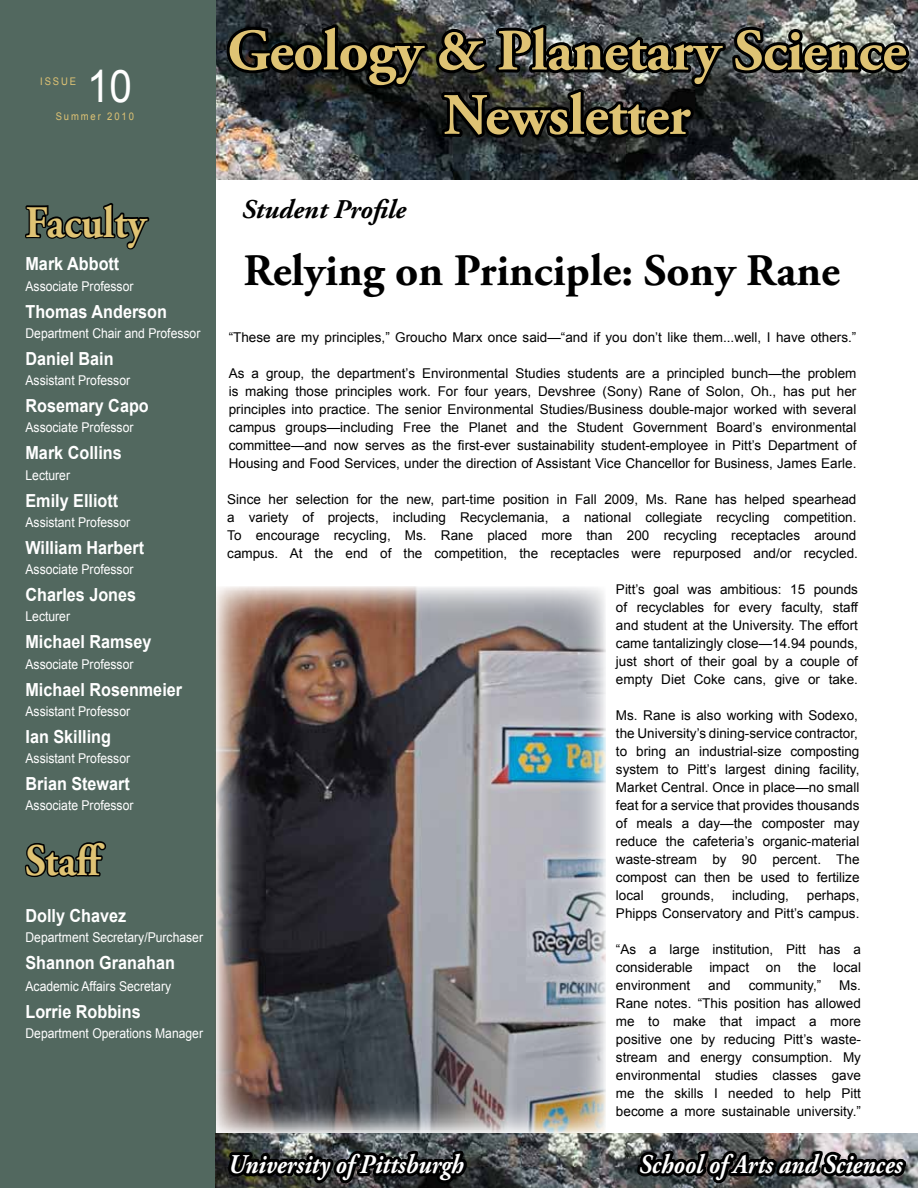
<style>
.page{position:relative;width:918px;height:1188px;background:#fff}
.page>*{position:absolute;margin:0;border:0;box-sizing:border-box;transform-origin:0 0}
.t1{font:700 58.5px/64.3px "Adobe Garamond Pro";letter-spacing:-.01em;color:#dfc374;text-align:center}
.t2{font:700 45px "Adobe Garamond Pro";color:#000}
.t3{font:700 45px "Adobe Garamond Pro";color:#dfc374;scale:.9 1}
.t4{font:45px "Arial";color:#fff;scale:.9 1}
.t5{font:italic 700 27px "Adobe Garamond Pro";color:#fff;scale:.9 1}
.t6{font:italic 700 27px "Adobe Garamond Pro";color:#000}
.t7{font:700 18px "Arial";color:#fff;scale:.9 1}
.t8{font:13.5px/18px "Arial";color:#000;text-align:justify}
.t9{font:13.5px "Arial";color:#fff;scale:.9 1}
.t10{font:10.5px "Arial";letter-spacing:.2em;color:#dfc374;scale:.9 1}
</style>
<div class="page">
<img style="left:216px;top:0;width:702px;height:180px">
<div style="left:0;top:0;width:216px;height:1188px;background:#52685f"></div>
<img style="left:216px;top:1134px;width:702px;height:54px">
<div style="left:214px;top:586px;width:393px;height:549px;background:#fff;opacity:.75"></div>
<svg style="left:25px;top:203px;width:125px;height:47px"></svg>
<svg style="left:25px;top:841px;width:81px;height:36px"></svg>
<svg style="left:224px;top:0;width:688px;height:141px;background:#333636"></svg>
<svg style="left:224px;top:1130px;width:247px;height:58px;background:#3a3d3d"></svg>
<svg style="left:634px;top:1133px;width:276px;height:55px;background:#515152"></svg>
<h2 class="t4" style="left:87px;top:61px;width:52px">10</h2>
<p class="t10" style="left:56px;top:111px;width:88px">Summer 2010</p>
<p class="t10" style="left:40px;top:75px;width:41px">ISSUE</p>
<h1 class="t1" style="left:227px;top:20px;width:681px">Geology &amp; Planetary Science<br>Newsletter</h1>
<h2 class="t3" style="left:26px;top:196px;width:136px">Faculty</h2>
<h3 class="t7" style="left:26px;top:254px;width:106px">Mark Abbott</h3>
<p class="t9" style="left:26px;top:278px;width:122px">Associate Professor</p>
<h3 class="t7" style="left:26px;top:301px;width:159px">Thomas Anderson</h3>
<p class="t9" style="left:26px;top:326px;width:196px">Department Chair and Professor</p>
<h3 class="t7" style="left:26px;top:348px;width:100px">Daniel Bain</h3>
<p class="t9" style="left:26px;top:373px;width:118px">Assistant Professor</p>
<h3 class="t7" style="left:26px;top:396px;width:139px">Rosemary Capo</h3>
<p class="t9" style="left:26px;top:420px;width:122px">Associate Professor</p>
<h3 class="t7" style="left:26px;top:443px;width:109px">Mark Collins</h3>
<p class="t9" style="left:26px;top:467px;width:51px">Lecturer</p>
<h3 class="t7" style="left:26px;top:490px;width:105px">Emily Elliott</h3>
<p class="t9" style="left:26px;top:515px;width:118px">Assistant Professor</p>
<h3 class="t7" style="left:26px;top:537px;width:133px">William Harbert</h3>
<p class="t9" style="left:26px;top:562px;width:122px">Associate Professor</p>
<h3 class="t7" style="left:26px;top:585px;width:125px">Charles Jones</h3>
<p class="t9" style="left:26px;top:609px;width:51px">Lecturer</p>
<h3 class="t7" style="left:26px;top:632px;width:142px">Michael Ramsey</h3>
<p class="t9" style="left:26px;top:656px;width:122px">Associate Professor</p>
<h3 class="t7" style="left:26px;top:679px;width:176px">Michael Rosenmeier</h3>
<p class="t9" style="left:26px;top:704px;width:118px">Assistant Professor</p>
<h3 class="t7" style="left:26px;top:726px;width:97px">Ian Skilling</h3>
<p class="t9" style="left:26px;top:751px;width:118px">Assistant Professor</p>
<h3 class="t7" style="left:26px;top:774px;width:118px">Brian Stewart</h3>
<p class="t9" style="left:26px;top:798px;width:122px">Associate Professor</p>
<h2 class="t3" style="left:26px;top:834px;width:89px">Staff</h2>
<h3 class="t7" style="left:26px;top:906px;width:114px">Dolly Chavez</h3>
<p class="t9" style="left:26px;top:930px;width:199px">Department Secretary/Purchaser</p>
<h3 class="t7" style="left:26px;top:953px;width:168px">Shannon Granahan</h3>
<p class="t9" style="left:26px;top:979px;width:163px">Academic Affairs Secretary</p>
<h3 class="t7" style="left:26px;top:1002px;width:130px">Lorrie Robbins</h3>
<p class="t9" style="left:26px;top:1026px;width:199px">Department Operations Manager</p>
<h3 class="t6" style="left:242px;top:193px;width:166px">Student Profile</h3>
<h2 class="t2" style="left:243px;top:244px;width:598px">Relying on Principle: Sony Rane</h2>
<p class="t8" style="left:229px;top:328px;width:629px">“These are my principles,” Groucho Marx once said—“and if you don’t like them...well, I have others.”</p>
<p class="t8" style="left:229px;top:364px;width:629px">As a group, the department’s Environmental Studies students are a principled bunch—the problem is making those principles work. For four years, Devshree (Sony) Rane of Solon, Oh., has put her principles into practice. The senior Environmental Studies/Business double-major worked with several campus groups—including Free the Planet and the Student Government Board’s environmental committee—and now serves as the first-ever sustainability student-employee in Pitt’s Department of Housing and Food Services, under the direction of Assistant Vice Chancellor for Business, James Earle.</p>
<p class="t8" style="left:227px;top:490px;width:632px">Since her selection for the new, part-time position in Fall 2009, Ms. Rane has helped spearhead a variety of projects, including Recyclemania, a national collegiate recycling competition.<br>To encourage recycling, Ms. Rane placed more than 200 recycling receptacles around campus. At the end of the competition, the receptacles were repurposed and/or recycled.</p>
<p class="t8" style="left:616px;top:580px;width:244px">Pitt’s goal was ambitious: 15 pounds of recyclables for every faculty, staff and student at the University. The effort came tantalizingly close—14.94 pounds, just short of their goal by a couple of empty Diet Coke cans, give or take.</p>
<p class="t8" style="left:616px;top:706px;width:245px">Ms. Rane is also working with Sodexo, the University’s dining-service contractor, to bring an industrial-size composting system to Pitt’s largest dining facility, Market Central. Once in place—no small feat for a service that provides thousands of meals a day—the composter may reduce the cafeteria’s organic-material waste-stream by 90 percent. The compost can then be used to fertilize local</p>
<p class="t8" style="left:616px;top:886px;width:245px;text-align:right">perhaps,<br>Phipps Conservatory and Pitt’s campus.</p>
<p class="t8" style="left:616px;top:940px;width:247px">“As a large institution, Pitt has a considerable impact on the local environment</p>
<p class="t8" style="left:662px;top:886px;width:54px">grounds,</p>
<p class="t8" style="left:732px;top:886px;width:59px">including,</p>
<p class="t8" style="left:708px;top:976px;width:24px">and</p>
<p class="t8" style="left:749px;top:976px;width:74px">community,”</p>
<p class="t8" style="left:616px;top:976px;width:247px;text-indent:223px">Ms.<br>Rane notes. “This position has allowed me to make that impact a more positive one by reducing Pitt’s waste&shy;stream and energy consumption. My environmental studies classes gave me the skills I needed to help Pitt become a more sustainable university.”</p>
<h3 class="t5" style="left:228px;top:1149px;width:263px">University of Pittsburgh</h3>
<h3 class="t5" style="left:639px;top:1149px;width:294px">School of Arts and Sciences</h3>
</div>
